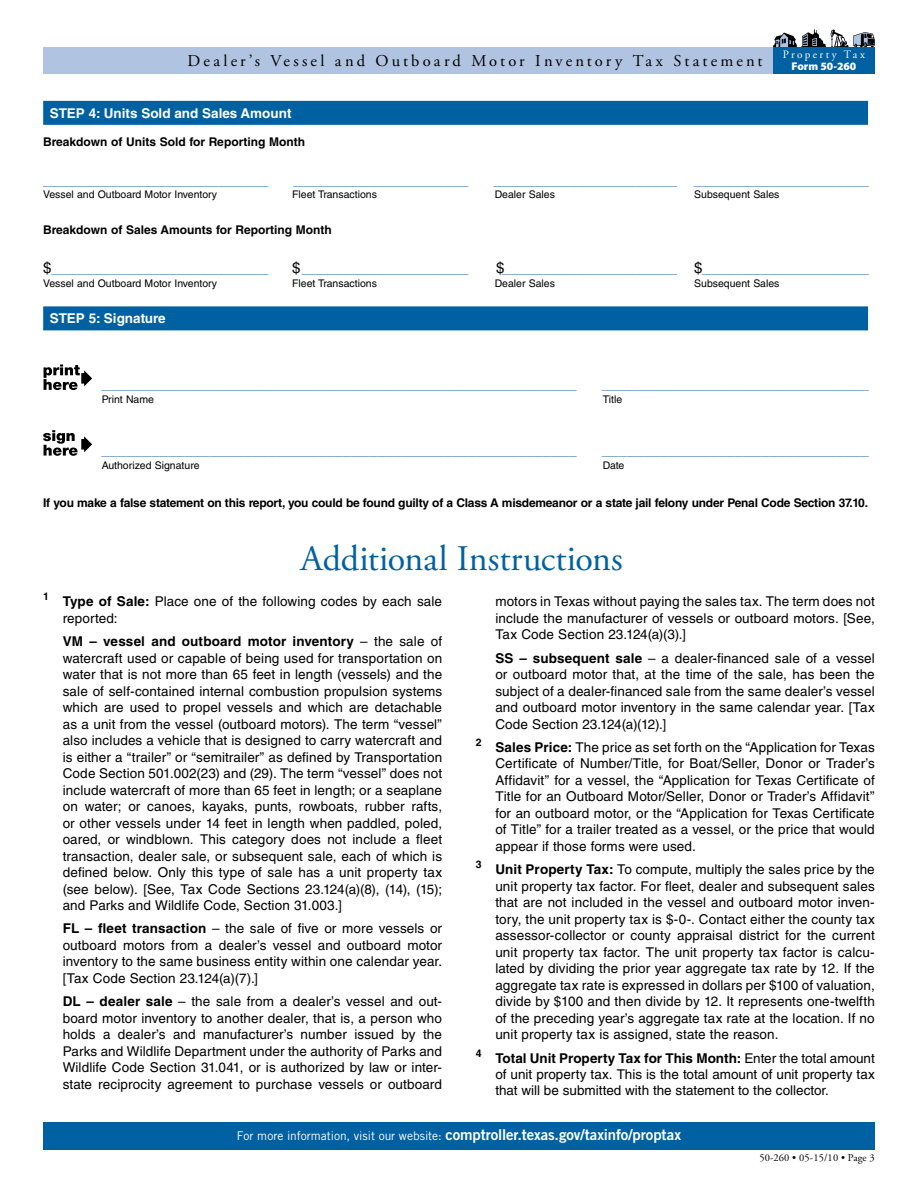
<style>
.page{position:relative;width:918px;height:1188px;background:#fff}
.page>*{position:absolute;margin:0;border:0;box-sizing:border-box;transform-origin:0 0}
.t1{font:36px "Adobe Garamond Pro";color:#0061a2}
.t2{font:16.5px "Adobe Garamond Pro";letter-spacing:.185em;color:#000}
.t3{font:15px "Helvetica LT Std";color:#6594c5}
.t4{font:15px "Trade Gothic LT Std Bd 2";letter-spacing:-.005em;color:#fff}
.t5{font:13.5px/16.5px "Helvetica LT Std";letter-spacing:.01em;color:#000;text-align:justify}
.t6{font:700 13.5px "Helvetica LT Std";color:#fff}
.t7{font:700 12px "Helvetica LT Std";letter-spacing:-.02em;color:#000}
.t8{font:700 12px "Helvetica LT Std";color:#000}
.t9{font:12px "Trade Gothic LT Std";color:#fff}
.t10{font:11.25px "Adobe Garamond Pro";letter-spacing:.2em;color:#fff}
.t11{font:900 11.25px "Myriad Pro";color:#fff}
.t12{font:10.5px "Helvetica LT Std";color:#000}
.t13{font:10.5px "Adobe Garamond Pro";letter-spacing:.01em;color:#000}
.t14{font:700 10.5px "Helvetica LT Std";color:#000}
.s1{color:#000}
.s2{font-weight:700}
</style>
<div class="page">
<svg style="left:773px;top:29px;width:102px;height:18px"></svg>
<div style="left:43px;top:47px;width:730px;height:27px;background:#b0c4e2"></div>
<div style="left:773px;top:47px;width:102px;height:27px;background:#0061a2"></div>
<svg style="left:81px;top:439px;width:3px;height:11px"></svg>
<svg style="left:84px;top:436px;width:8px;height:16px"></svg>
<svg style="left:43px;top:430px;width:35px;height:26px"></svg>
<svg style="left:44px;top:364px;width:48px;height:26px"></svg>
<div style="left:43px;top:101px;width:825px;height:24px;background:#0061a2"></div>
<div style="left:43px;top:306px;width:825px;height:24px;background:#0061a2"></div>
<div style="left:43px;top:1122px;width:832px;height:28px;background:#0061a2"></div>
<p class="t2" style="left:187px;top:51px;width:577px">Dealer’s Vessel and Outboard Motor Inventory Tax Statement</p>
<p class="t10" style="left:783px;top:47px;width:84px">Property Tax</p>
<p class="t11" style="left:791px;top:59px;width:66px">Form 50-260</p>
<h2 class="t6" style="left:50px;top:105px;width:243px">STEP 4: Units Sold and Sales Amount</h2>
<h3 class="t8" style="left:43px;top:134px;width:264px">Breakdown of Units Sold for Reporting Month</h3>
<p class="t3" style="left:43px;top:171px;width:227px">___________________________</p>
<p class="t3" style="left:293px;top:171px;width:177px">_____________________</p>
<p class="t3" style="left:494px;top:171px;width:377px">______________________ _____________________</p>
<p class="t12" style="left:43px;top:189px;width:176px">Vessel and Outboard Motor Inventory</p>
<p class="t12" style="left:292px;top:189px;width:86px">Fleet Transactions</p>
<h3 class="t8" style="left:43px;top:223px;width:290px">Breakdown of Sales Amounts for Reporting Month</h3>
<p class="t3" style="left:43px;top:259px;width:227px"><span class="s1">$</span>__________________________</p>
<p class="t3" style="left:292px;top:259px;width:178px"><span class="s1">$</span>____________________</p>
<p class="t12" style="left:43px;top:277px;width:176px">Vessel and Outboard Motor Inventory</p>
<p class="t12" style="left:292px;top:277px;width:86px">Fleet Transactions</p>
<h2 class="t6" style="left:50px;top:310px;width:117px">STEP 5: Signature</h2>
<p class="t12" style="left:495px;top:189px;width:62px">Dealer Sales</p>
<p class="t12" style="left:694px;top:189px;width:87px">Subsequent Sales</p>
<p class="t3" style="left:496px;top:259px;width:182px"><span class="s1">$</span>_____________________</p>
<p class="t12" style="left:495px;top:277px;width:62px">Dealer Sales</p>
<p class="t3" style="left:694px;top:259px;width:176px"><span class="s1">$</span>____________________</p>
<p class="t12" style="left:694px;top:277px;width:87px">Subsequent Sales</p>
<p class="t3" style="left:102px;top:375px;width:477px">_________________________________________________________</p>
<p class="t3" style="left:602px;top:375px;width:268px">________________________________</p>
<p class="t12" style="left:102px;top:393px;width:54px">Print Name</p>
<p class="t12" style="left:603px;top:393px;width:21px">Title</p>
<p class="t3" style="left:102px;top:442px;width:477px">_________________________________________________________</p>
<p class="t3" style="left:602px;top:442px;width:268px">________________________________</p>
<p class="t12" style="left:102px;top:459px;width:99px">Authorized Signature</p>
<p class="t12" style="left:603px;top:459px;width:23px">Date</p>
<p class="t7" style="left:43px;top:496px;width:826px">If you make a false statement on this report, you could be found guilty of a Class A misdemeanor or a state jail felony under Penal Code Section 37.10.</p>
<h2 class="t1" style="left:301px;top:537px;width:324px">Additional Instructions</h2>
<p class="t5" style="left:63px;top:593px;width:381px"><span class="s2">Type of Sale:</span> Place one of the following codes by each sale reported:</p>
<p class="t5" style="left:63px;top:633px;width:381px"><span class="s2">VM – vessel and outboard motor inventory</span> – the sale of watercraft used or capable of being used for transportation on water that is not more than 65 feet in length (vessels) and the sale of self-contained internal combustion propulsion systems which are used to propel vessels and which are detachable as a unit from the vessel (outboard motors). The term “vessel” also includes a vehicle that is designed to carry watercraft and is either a “trailer” or “semitrailer” as defined by Transportation Code Section 501.002(23) and (29). The term “vessel” does not include watercraft of more than 65 feet in length; or a seaplane on water; or canoes, kayaks, punts, rowboats, rubber rafts, or other vessels under 14 feet in length when paddled, poled, oared, or windblown. This category does not include a fleet transaction, dealer sale, or subsequent sale, each of which is defined below. Only this type of sale has a unit property tax (see below). [See, Tax Code Sections 23.124(a)(8), (14), (15); and Parks and Wildlife Code, Section 31.003.]</p>
<p class="t5" style="left:63px;top:920px;width:381px"><span class="s2">FL – fleet transaction</span> – the sale of five or more vessels or outboard motors from a dealer’s vessel and outboard motor inventory to the same business entity within one calendar year. [Tax Code Section 23.124(a)(7).]</p>
<p class="t5" style="left:63px;top:993px;width:381px"><span class="s2">DL – dealer sale</span> – the sale from a dealer’s vessel and out&shy;board motor inventory to another dealer, that is, a person who holds a dealer’s and manufacturer’s number issued by the Parks and Wildlife Department under the authority of Parks and Wildlife Code Section 31.041, or is authorized by law or inter&shy;state reciprocity agreement to purchase vessels or outboard</p>
<p class="t14" style="left:43px;top:590px;width:7px">1</p>
<p class="t5" style="left:495px;top:593px;width:381px">motors in Texas without paying the sales tax. The term does not include the manufacturer of vessels or outboard motors. [See, Tax Code Section 23.124(a)(3).]</p>
<p class="t5" style="left:495px;top:650px;width:381px"><span class="s2">SS – subsequent sale</span> – a dealer-financed sale of a vessel or outboard motor that, at the time of the sale, has been the subject of a dealer-financed sale from the same dealer’s vessel and outboard motor inventory in the same calendar year. [Tax Code Section 23.124(a)(12).]</p>
<p class="t5" style="left:495px;top:739px;width:381px;text-indent:-19px"><sup>2</sup> <span class="s2">Sales Price:</span> The price as set forth on the “Application for Texas Certificate of Number/Title, for Boat/Seller, Donor or Trader’s Affidavit” for a vessel, the “Application for Texas Certificate of Title for an Outboard Motor/Seller, Donor or Trader’s Affidavit” for an outboard motor, or the “Application for Texas Certificate of Title” for a trailer treated as a vessel, or the price that would appear if those forms were used.</p>
<p class="t5" style="left:495px;top:861px;width:381px;text-indent:-19px"><sup>3</sup> <span class="s2">Unit Property Tax:</span> To compute, multiply the sales price by the unit property tax factor. For fleet, dealer and subsequent sales that are not included in the vessel and outboard motor inven&shy;tory, the unit property tax is $-0-. Contact either the county tax assessor-collector or county appraisal district for the current unit property tax factor. The unit property tax factor is calcu&shy;lated by dividing the prior year aggregate tax rate by 12. If the aggregate tax rate is expressed in dollars per $100 of valuation, divide by $100 and then divide by 12. It represents one-twelfth of the preceding year’s aggregate tax rate at the location. If no unit property tax is assigned, state the reason.</p>
<p class="t5" style="left:495px;top:1049px;width:381px;text-indent:-19px"><sup>4</sup> <span class="s2">Total Unit Property Tax for This Month:</span> Enter the total amount of unit property tax. This is the total amount of unit property tax that will be submitted with the statement to the collector.</p>
<p class="t9" style="left:237px;top:1128px;width:206px">For more information, visit our website:</p>
<p class="t4" style="left:445px;top:1125px;width:237px">comptroller.texas.gov/taxinfo/proptax</p>
<p class="t13" style="left:759px;top:1151px;width:117px">50-260 • 05-15/10 • Page 3</p>
</div>
